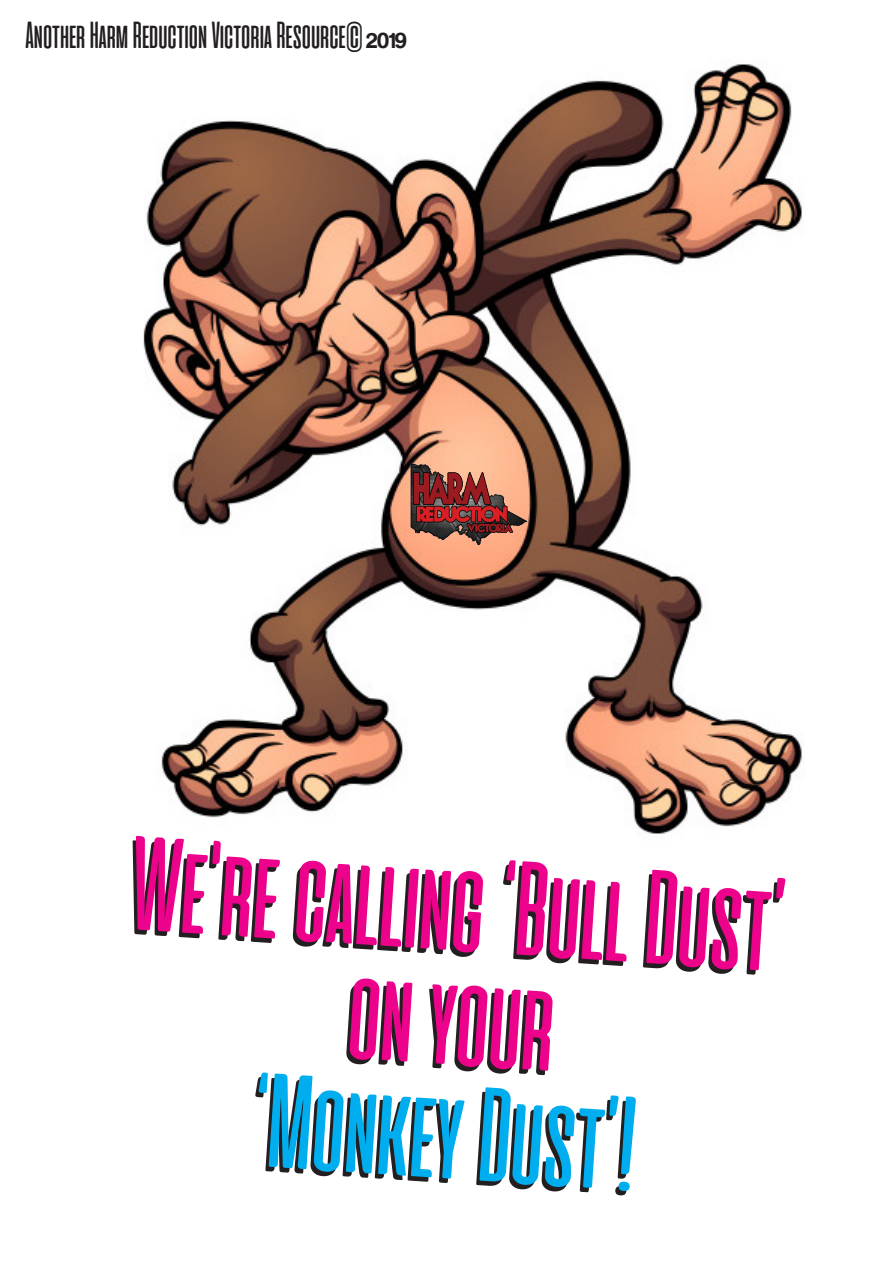
<style>
.page{position:relative;width:893px;height:1263px;background:#fff}
.page>*{position:absolute;margin:0;border:0;box-sizing:border-box;transform-origin:0 0}
.t1{font:133.5px "Cinematografica";color:#ed028c}
.t2{font:133.5px "Cinematografica";color:#00aeef}
.t3{font:37.5px "Cinematografica";color:#231f20}
.s1{font-family:"Harabara";font-size:22.5px}
</style>
<div class="page">
<img style="left:143px;top:64px;width:659px;height:770px">
<img style="left:408px;top:460px;width:121px;height:87px">
<p class="t3" style="left:26px;top:15px;width:383px">Another Harm Reduction Victoria Resource© <span class="s1">2019</span></p>
<p class="t1" style="left:137px;top:811px;width:657px;rotate:4deg">We're calling ‘Bull Dust’</p>
<p class="t1" style="left:354px;top:940px;width:208px;rotate:4deg">on your</p>
<p class="t2" style="left:258px;top:1048px;width:384px;rotate:4deg">‘Monkey Dust’!</p>
</div>
